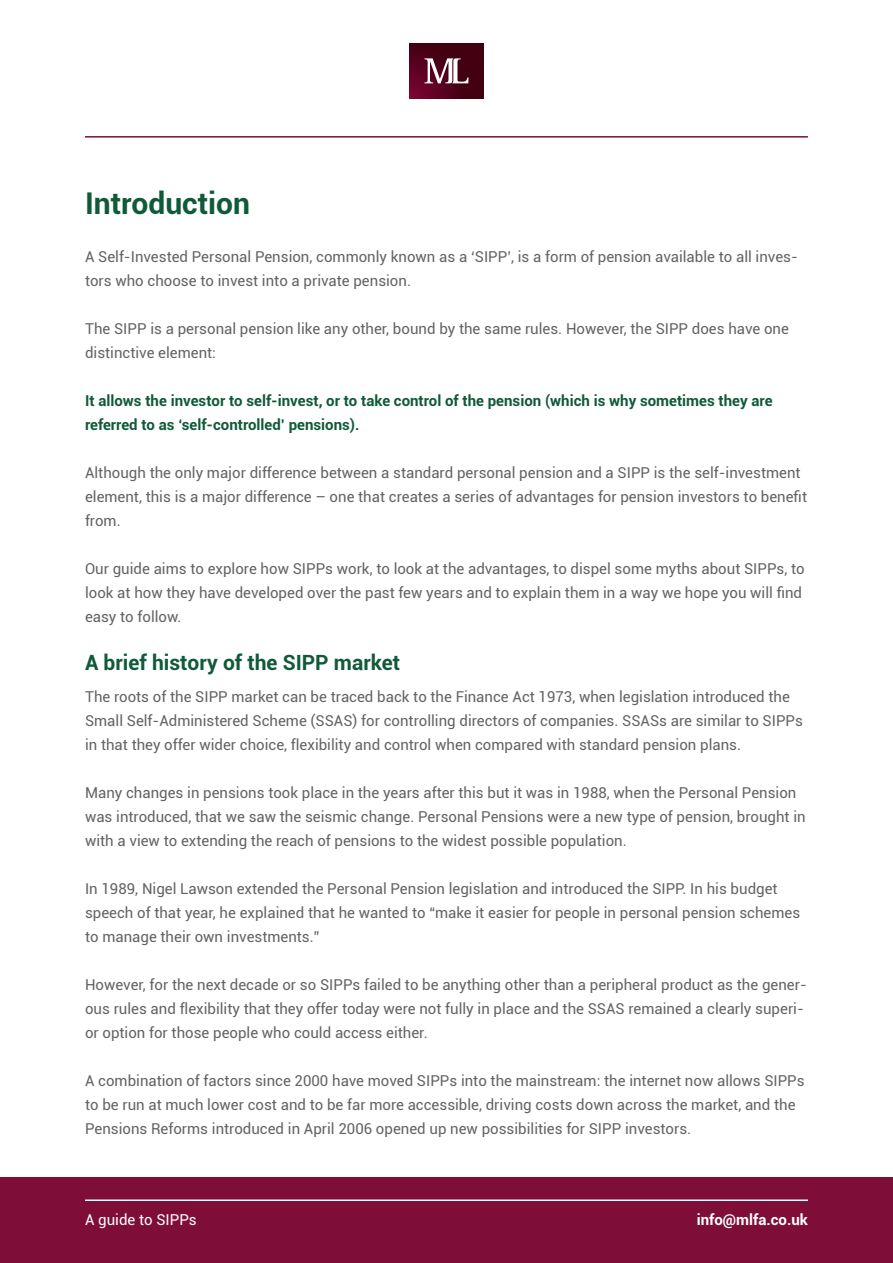
<style>
.page{position:relative;width:893px;height:1263px;background:#fff}
.page>*{position:absolute;margin:0;border:0;box-sizing:border-box;transform-origin:0 0}
.t1{font:700 30px "Roboto";color:#105a38}
.t2{font:700 21px "Roboto";color:#105a38}
.t3{font:15px/24px "Roboto";color:#636366}
.t4{font:700 15px/24px "Roboto";color:#105a38}
.t5{font:700 15px "Roboto";color:#fff}
.t6{font:15px "Roboto";color:#fff}
</style>
<div class="page">
<div style="left:0;top:1177px;width:893px;height:86px;background:#7e0e37"></div>
<hr style="left:85px;top:1199px;width:723px;height:2px;background:#fff">
<hr style="left:85px;top:136px;width:723px;height:2px;background:#7e0e37">
<svg style="left:410px;top:44px;width:73px;height:54px"></svg>
<svg style="left:424px;top:58px;width:45px;height:25px"></svg>
<h1 class="t1" style="left:85px;top:182px;width:166px">Introduction</h1>
<p class="t3" style="left:85px;top:244px;width:714px">A Self-Invested Personal Pension, commonly known as a ‘SIPP’, is a form of pension available to all inves&shy;tors who choose to invest into a private pension.</p>
<p class="t3" style="left:85px;top:316px;width:705px">The SIPP is a personal pension like any other, bound by the same rules. However, the SIPP does have one distinctive element:</p>
<p class="t4" style="left:85px;top:388px;width:689px">It allows the investor to self-invest, or to take control of the pension (which is why sometimes they are referred to as ‘self-controlled’ pensions).</p>
<p class="t3" style="left:85px;top:460px;width:723px">Although the only major difference between a standard personal pension and a SIPP is the self-investment element, this is a major difference – one that creates a series of advantages for pension investors to benefit from.</p>
<p class="t3" style="left:85px;top:556px;width:721px">Our guide aims to explore how SIPPs work, to look at the advantages, to dispel some myths about SIPPs, to look at how they have developed over the past few years and to explain them in a way we hope you will find easy to follow.</p>
<h2 class="t2" style="left:85px;top:648px;width:317px">A brief history of the SIPP market</h2>
<p class="t3" style="left:85px;top:684px;width:719px">The roots of the SIPP market can be traced back to the Finance Act 1973, when legislation introduced the<br>Small Self-Administered Scheme (SSAS) for controlling directors of companies. SSASs are similar to SIPPs in that they offer wider choice, flexibility and control when compared with standard pension plans.</p>
<p class="t3" style="left:85px;top:780px;width:722px">Many changes in pensions took place in the years after this but it was in 1988, when the Personal Pension was introduced, that we saw the seismic change. Personal Pensions were a new type of pension, brought in with a view to extending the reach of pensions to the widest possible population.</p>
<p class="t3" style="left:85px;top:876px;width:717px">In 1989, Nigel Lawson extended the Personal Pension legislation and introduced the SIPP. In his budget speech of that year, he explained that he wanted to “make it easier for people in personal pension schemes to manage their own investments.”</p>
<p class="t3" style="left:85px;top:972px;width:723px">However, for the next decade or so SIPPs failed to be anything other than a peripheral product as the gener&shy;ous rules and flexibility that they offer today were not fully in place and the SSAS remained a clearly superi&shy;or option for those people who could access either.</p>
<p class="t3" style="left:85px;top:1068px;width:721px">A combination of factors since 2000 have moved SIPPs into the mainstream: the internet now allows SIPPs to be run at much lower cost and to be far more accessible, driving costs down across the market, and the<br>Pensions Reforms introduced in April 2006 opened up new possibilities for SIPP investors.</p>
<p class="t6" style="left:85px;top:1209px;width:113px">A guide to SIPPs</p>
<p class="t5" style="left:697px;top:1209px;width:113px">info@mlfa.co.uk</p>
</div>
